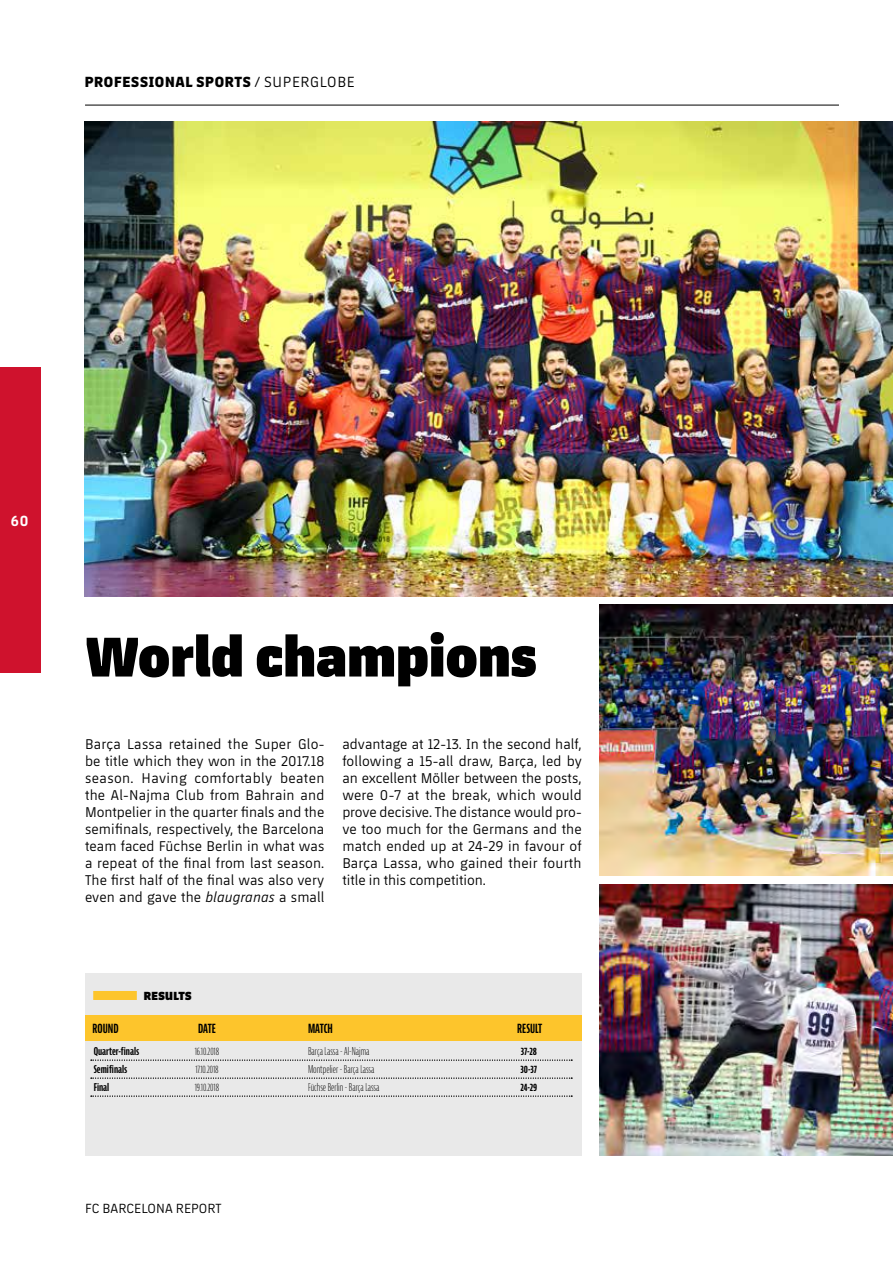
<style>
.page{position:relative;width:893px;height:1263px;background:#fff}
.page>*{position:absolute;margin:0;border:0;box-sizing:border-box;transform-origin:0 0}
.t1{font:800 57px "FCBARCELONA";letter-spacing:.005em;color:#000}
.t2{font:800 15px "FCBARCELONA";letter-spacing:.05em;color:#000}
.t3{font:700 15px "FCBARCELONA";color:#fff}
.t4{font:14.4px/17px "FCBARCELONA";letter-spacing:.005em;color:#000;text-align:justify}
.t5{font:13.5px "FCBARCELONA";letter-spacing:.01em;color:#000}
.t6{font:700 extra-condensed 12.3px "Bernina Sans";color:#000}
.t7{font:800 12px "FCBARCELONA";letter-spacing:.03em;color:#000}
.t8{font:300 extra-condensed 10.5px/18px "Bernina Sans";color:#000;text-align:justify}
.t9{font:700 extra-condensed 10.5px/18px "Bernina Sans";color:#000}
.s1{font-weight:400}
.s2{font-style:italic}
</style>
<div class="page">
<div style="left:0;top:367px;width:40px;height:305px;background:#cf122d"></div>
<img style="left:85px;top:122px;width:808px;height:474px">
<div style="left:85px;top:973px;width:497px;height:183px;background:#e9e9e9"></div>
<div style="left:85px;top:1015px;width:497px;height:25px;background:#fdc52c"></div>
<div style="left:93px;top:991px;width:44px;height:9px;background:#fdc52c"></div>
<hr style="left:85px;top:105px;width:754px;height:1px;background:#000">
<img style="left:600px;top:885px;width:293px;height:271px">
<img style="left:600px;top:604px;width:293px;height:272px">
<svg style="left:91px;top:1060px;width:481px;height:1px"></svg>
<svg style="left:91px;top:1078px;width:481px;height:1px"></svg>
<svg style="left:91px;top:1096px;width:481px;height:1px"></svg>
<p class="t2" style="left:85px;top:71px;width:271px">PROFESSIONAL SPORTS <span class="s1">/ SUPERGLOBE</span></p>
<p class="t3" style="left:11px;top:510px;width:19px">60</p>
<h1 class="t1" style="left:85px;top:614px;width:453px">World champions</h1>
<p class="t4" style="left:85px;top:735px;width:241px">Barça Lassa retained the Super Glo&shy;be title which they won in the 2017.18 season. Having comfortably beaten the Al-Najma Club from Bahrain and Montpelier in the quarter finals and the semifinals, respectively, the Barcelona team faced Füchse Berlin in what was a repeat of the final from last season.<br>The first half of the final was also very even and gave the <span class="s2">blaugranas</span> a small</p>
<p class="t4" style="left:342px;top:735px;width:241px">advantage at 12-13. In the second half, following a 15-all draw, Barça, led by an excellent Möller between the posts, were 0-7 at the break, which would prove decisive. The distance would pro&shy;ve too much for the Germans and the match ended up at 24-29 in favour of Barça Lassa, who gained their fourth title in this competition.</p>
<p class="t7" style="left:144px;top:987px;width:49px">RESULTS</p>
<p class="t6" style="left:92px;top:1021px;width:28px">ROUND</p>
<p class="t6" style="left:198px;top:1021px;width:19px">DATE</p>
<p class="t6" style="left:308px;top:1021px;width:26px">MATCH</p>
<p class="t6" style="left:517px;top:1021px;width:26px">RESULT</p>
<p class="t8" style="left:195px;top:1042px;width:26px">16.10.2018<br>17.10.2018<br>19.10.2018</p>
<p class="t8" style="left:308px;top:1042px;width:73px;text-align:left">Barça Lassa - Al-Najma<br>Montpelier - Barça Lassa<br>Füchse Berlin - Barça Lassa</p>
<p class="t9" style="left:94px;top:1042px;width:47px">Quarter-finals<br>Semifinals<br>Final</p>
<p class="t9" style="left:520px;top:1042px;width:18px;text-align:justify">37-28<br>30-37<br>24-29</p>
<p class="t5" style="left:85px;top:1199px;width:138px">FC BARCELONA REPORT</p>
</div>
